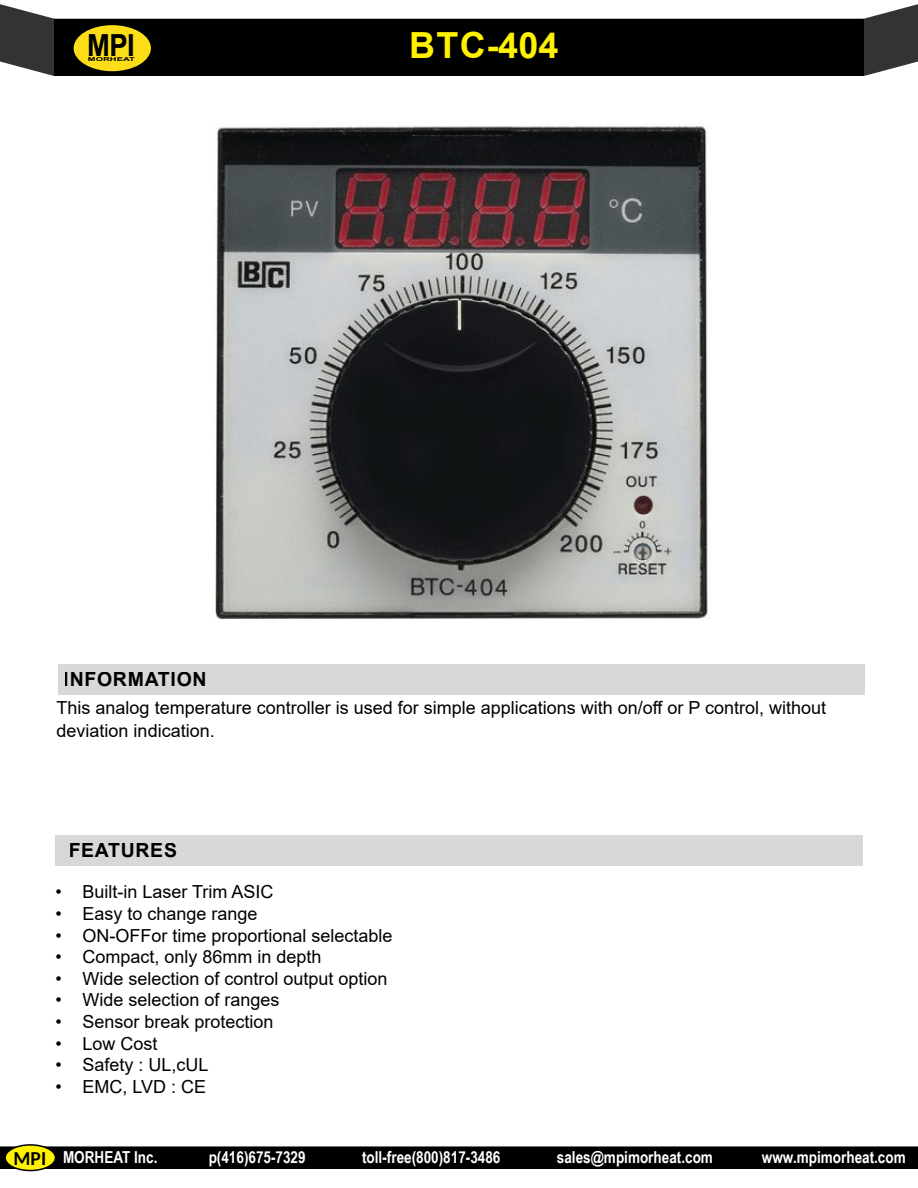
<style>
.page{position:relative;width:918px;height:1188px;background:#fff}
.page>*{position:absolute;margin:0;border:0;box-sizing:border-box;transform-origin:0 0}
.t1{font:700 36px "Arial";letter-spacing:.015em;color:#fff200}
.t2{font:700 30.45px "Arial";color:#000;scale:.9 1}
.t3{font:700 19.5px "Arial";letter-spacing:.035em;color:#000}
.t4{font:18px/22.5px "Arial";color:#000}
.t5{font:700 16.5px "Arial Narrow";color:#fff}
.t6{font:700 5.4px "Arial";color:#000;scale:1.74 1}
.s1{font-family:"Carlito";font-size:19.5px;color:#000}
</style>
<div class="page">
<div style="left:55px;top:19px;width:808px;height:56px;background:#000"></div>
<div style="left:54px;top:19px;width:810px;height:57px;border:2px solid #000"></div>
<div style="left:74px;top:25px;width:77px;height:46px;background:#fbde18;border-radius:50%"></div>
<svg style="left:0;top:4px;width:69px;height:72px"></svg>
<svg style="left:849px;top:4px;width:69px;height:72px"></svg>
<div style="left:0;top:1146px;width:918px;height:23px;background:#000"></div>
<div style="left:5px;top:1145px;width:50px;height:26px;background:#fff200;border-radius:50%"></div>
<div style="left:4px;top:1144px;width:52px;height:27px;border:2px solid #000;border-radius:50%"></div>
<div style="left:58px;top:664px;width:806px;height:31px;background:#d8d8d8"></div>
<div style="left:56px;top:835px;width:807px;height:31px;background:#d8d8d8"></div>
<img style="left:215px;top:124px;width:494px;height:496px">
<h2 class="t2" style="left:87px;top:23px;width:55px">MPI</h2>
<p class="t6" style="left:88px;top:55px;width:28px">MORHEAT</p>
<h1 class="t1" style="left:409px;top:20px;width:151px">BTC-404</h1>
<p class="t3" style="left:64px;top:666px;width:144px">INFORMATION</p>
<p class="t4" style="left:57px;top:696px;width:771px">This analog temperature controller is used for simple applications with on/off or P control, without deviation indication.</p>
<p class="t3" style="left:69px;top:837px;width:110px">FEATURES</p>
<p class="t4" style="left:56px;top:881px;width:220px">• Built-in Laser Trim ASIC</p>
<p class="t4" style="left:56px;top:902px;width:204px">• Easy to change range</p>
<p class="t4" style="left:56px;top:924px;width:339px">• ON-OFFor time proportional selectable</p>
<p class="t4" style="left:56px;top:946px;width:268px">• Compact, only 86mm in depth</p>
<p class="t4" style="left:56px;top:967px;width:334px">• Wide selection of control output option</p>
<p class="t4" style="left:56px;top:989px;width:226px">• Wide selection of ranges</p>
<p class="t4" style="left:56px;top:1010px;width:220px">• Sensor break protection</p>
<p class="t4" style="left:56px;top:1032px;width:104px">• Low Cost</p>
<p class="t4" style="left:56px;top:1054px;width:155px">• Safety : UL,cUL</p>
<p class="t4" style="left:56px;top:1075px;width:152px">• EMC, LVD : CE</p>
<p class="t5" style="left:14px;top:1145px;width:145px"><span class="s1">MPI</span> MORHEAT Inc.</p>
<p class="t5" style="left:209px;top:1145px;width:99px">p(416)675-7329</p>
<p class="t5" style="left:362px;top:1145px;width:140px">toll-free(800)817-3486</p>
<p class="t5" style="left:557px;top:1145px;width:158px">sales@mpimorheat.com</p>
<p class="t5" style="left:762px;top:1145px;width:145px">www.mpimorheat.com</p>
</div>
